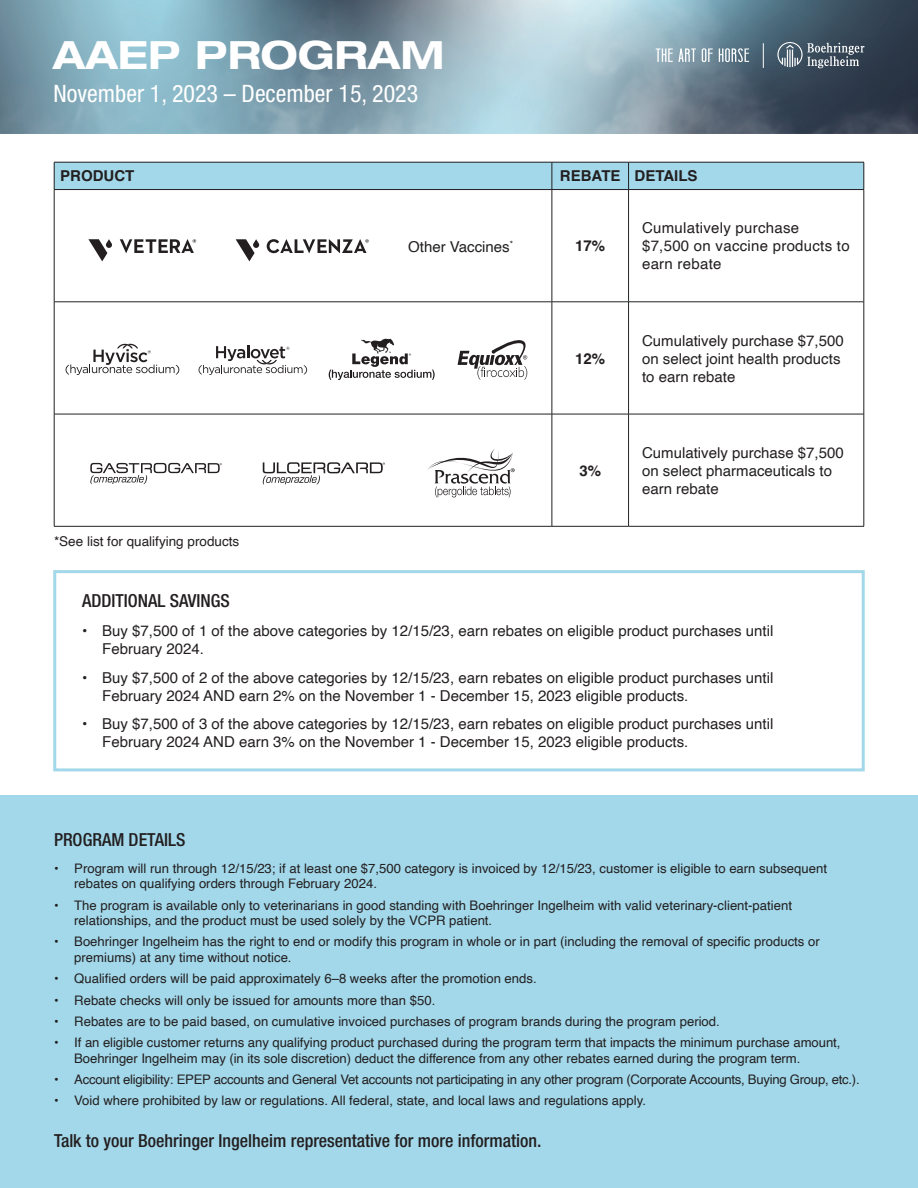
<style>
.page{position:relative;width:918px;height:1188px;background:#fff}
.page>*{position:absolute;margin:0;border:0;box-sizing:border-box;transform-origin:0 0}
.t1{font:700 expanded 39px "Helvetica Neue LT Std";color:#fff}
.t2{font:condensed 24px "Helvetica Neue LT Std";color:#fff}
.t3{font:500 condensed 18px "Helvetica Neue LT Std";color:#231f20}
.t4{font:15px/18px "Helvetica";color:#231f20}
.t5{font:15px/18px "Helvetica";letter-spacing:.02em;color:#231f20}
.t6{font:700 15px "Helvetica";color:#231f20}
.t7{font:13.5px "Helvetica";color:#231f20}
.t8{font:13.2px/15.8px "Helvetica";color:#231f20}
.t9{font:13.2px "Helvetica";letter-spacing:-.02em;color:#231f20}
</style>
<div class="page">
<div style="left:54px;top:162px;width:810px;height:28px;background:#a2d8ea"></div>
<svg style="left:628px;top:163px;width:1px;height:26px"></svg>
<hr style="left:628px;top:190px;width:1px;height:112px;background:#212225">
<hr style="left:54px;top:302px;width:498px;height:1px;background:#212225">
<hr style="left:552px;top:302px;width:77px;height:1px;background:#212225">
<hr style="left:629px;top:302px;width:235px;height:1px;background:#212225">
<hr style="left:628px;top:302px;width:1px;height:112px;background:#212225">
<hr style="left:54px;top:414px;width:498px;height:1px;background:#212225">
<hr style="left:552px;top:414px;width:77px;height:1px;background:#212225">
<hr style="left:629px;top:414px;width:235px;height:1px;background:#212225">
<hr style="left:628px;top:414px;width:1px;height:112px;background:#212225">
<hr style="left:54px;top:526px;width:498px;height:1px;background:#212225">
<hr style="left:552px;top:526px;width:77px;height:1px;background:#212225">
<hr style="left:629px;top:526px;width:235px;height:1px;background:#212225">
<hr style="left:54px;top:162px;width:498px;height:1px;background:#231f20">
<svg style="left:54px;top:162px;width:1px;height:27px"></svg>
<hr style="left:552px;top:162px;width:77px;height:1px;background:#231f20">
<svg style="left:552px;top:162px;width:1px;height:27px"></svg>
<hr style="left:629px;top:162px;width:235px;height:1px;background:#231f20">
<svg style="left:864px;top:162px;width:1px;height:27px"></svg>
<hr style="left:54px;top:189px;width:498px;height:1px;background:#231f20">
<hr style="left:54px;top:190px;width:1px;height:112px;background:#231f20">
<hr style="left:552px;top:189px;width:77px;height:1px;background:#231f20">
<hr style="left:552px;top:190px;width:1px;height:112px;background:#231f20">
<hr style="left:629px;top:189px;width:235px;height:1px;background:#231f20">
<hr style="left:864px;top:190px;width:1px;height:112px;background:#231f20">
<hr style="left:54px;top:302px;width:1px;height:112px;background:#231f20">
<hr style="left:552px;top:302px;width:1px;height:112px;background:#231f20">
<hr style="left:864px;top:302px;width:1px;height:112px;background:#231f20">
<hr style="left:54px;top:414px;width:1px;height:112px;background:#231f20">
<hr style="left:552px;top:414px;width:1px;height:112px;background:#231f20">
<hr style="left:864px;top:414px;width:1px;height:112px;background:#231f20">
<div style="left:0;top:795px;width:918px;height:393px;background:#a2d8ea"></div>
<div style="left:53px;top:570px;width:812px;height:201px;border:3px solid #a2d8ea"></div>
<svg style="left:88px;top:239px;width:24px;height:22px"></svg>
<svg style="left:120px;top:239px;width:76px;height:14px"></svg>
<svg style="left:267px;top:239px;width:102px;height:14px"></svg>
<svg style="left:236px;top:239px;width:23px;height:22px"></svg>
<svg style="left:66px;top:344px;width:113px;height:31px"></svg>
<svg style="left:199px;top:346px;width:108px;height:29px"></svg>
<svg style="left:458px;top:340px;width:70px;height:40px"></svg>
<svg style="left:90px;top:463px;width:132px;height:21px"></svg>
<svg style="left:263px;top:462px;width:122px;height:22px"></svg>
<svg style="left:428px;top:449px;width:87px;height:48px"></svg>
<svg style="left:329px;top:339px;width:106px;height:41px"></svg>
<img style="left:0;top:0;width:918px;height:134px">
<svg style="left:763px;top:43px;width:1px;height:25px"></svg>
<svg style="left:777px;top:42px;width:88px;height:26px;background:#657380"></svg>
<svg style="left:656px;top:48px;width:40px;height:14px"></svg>
<svg style="left:702px;top:48px;width:11px;height:14px"></svg>
<svg style="left:719px;top:48px;width:30px;height:14px"></svg>
<h1 class="t1" style="left:53px;top:30px;width:393px">AAEP PROGRAM</h1>
<h2 class="t2" style="left:54px;top:80px;width:366px">November 1, 2023 – December 15, 2023</h2>
<p class="t6" style="left:60px;top:167px;width:76px">PRODUCT</p>
<p class="t6" style="left:560px;top:167px;width:139px">REBATE DETAILS</p>
<p class="t7" style="left:54px;top:531px;width:187px">*See list for qualifying products</p>
<p class="t4" style="left:408px;top:238px;width:106px">Other Vaccines<sup>*</sup></p>
<p class="t6" style="left:575px;top:237px;width:32px">17%</p>
<p class="t6" style="left:575px;top:349px;width:32px">12%</p>
<p class="t6" style="left:579px;top:461px;width:23px">3%</p>
<p class="t5" style="left:642px;top:219px;width:209px">Cumulatively purchase $7,500 on vaccine products to earn rebate</p>
<p class="t4" style="left:642px;top:332px;width:203px">Cumulatively purchase $7,500 on select joint health products to earn rebate</p>
<p class="t4" style="left:642px;top:444px;width:203px">Cumulatively purchase $7,500 on select pharmaceuticals to earn rebate</p>
<h3 class="t3" style="left:82px;top:590px;width:149px">ADDITIONAL SAVINGS</h3>
<p class="t4" style="left:102px;top:622px;width:673px;text-indent:-20px">• Buy $7,500 of 1 of the above categories by 12/15/23, earn rebates on eligible product purchases until<br>February 2024.</p>
<p class="t4" style="left:102px;top:669px;width:673px;text-indent:-20px">• Buy $7,500 of 2 of the above categories by 12/15/23, earn rebates on eligible product purchases until<br>February 2024 AND earn 2% on the November 1 - December 15, 2023 eligible products.</p>
<p class="t4" style="left:102px;top:716px;width:673px;text-indent:-20px">• Buy $7,500 of 3 of the above categories by 12/15/23, earn rebates on eligible product purchases until<br>February 2024 AND earn 3% on the November 1 - December 15, 2023 eligible products.</p>
<h3 class="t3" style="left:54px;top:829px;width:133px">PROGRAM DETAILS</h3>
<p class="t8" style="left:74px;top:861px;width:754px;text-indent:-20px">• Program will run through 12/15/23; if at least one $7,500 category is invoiced by 12/15/23, customer is eligible to earn subsequent rebates on qualifying orders through February 2024.</p>
<p class="t8" style="left:74px;top:897px;width:719px;text-indent:-20px">• The program is available only to veterinarians in good standing with Boehringer Ingelheim with valid veterinary-client-patient relationships, and the product must be used solely by the VCPR patient.</p>
<p class="t8" style="left:74px;top:934px;width:747px;text-indent:-20px">• Boehringer Ingelheim has the right to end or modify this program in whole or in part (including the removal of specific products or premiums) at any time without notice.</p>
<p class="t8" style="left:54px;top:971px;width:484px">• Qualified orders will be paid approximately 6–8 weeks after the promotion ends.</p>
<p class="t8" style="left:54px;top:992px;width:383px">• Rebate checks will only be issued for amounts more than $50.</p>
<p class="t8" style="left:54px;top:1014px;width:667px">• Rebates are to be paid based, on cumulative invoiced purchases of program brands during the program period.</p>
<p class="t8" style="left:74px;top:1035px;width:768px;text-indent:-20px">• If an eligible customer returns any qualifying product purchased during the program term that impacts the minimum purchase amount,<br>Boehringer Ingelheim may (in its sole discretion) deduct the difference from any other rebates earned during the program term.</p>
<p class="t9" style="left:54px;top:1069px;width:807px">• Account eligibility: EPEP accounts and General Vet accounts not participating in any other program (Corporate Accounts, Buying Group, etc.).</p>
<p class="t8" style="left:54px;top:1093px;width:594px">• Void where prohibited by law or regulations. All federal, state, and local laws and regulations apply.</p>
<h3 class="t3" style="left:54px;top:1130px;width:489px">Talk to your Boehringer Ingelheim representative for more information.</h3>
</div>
